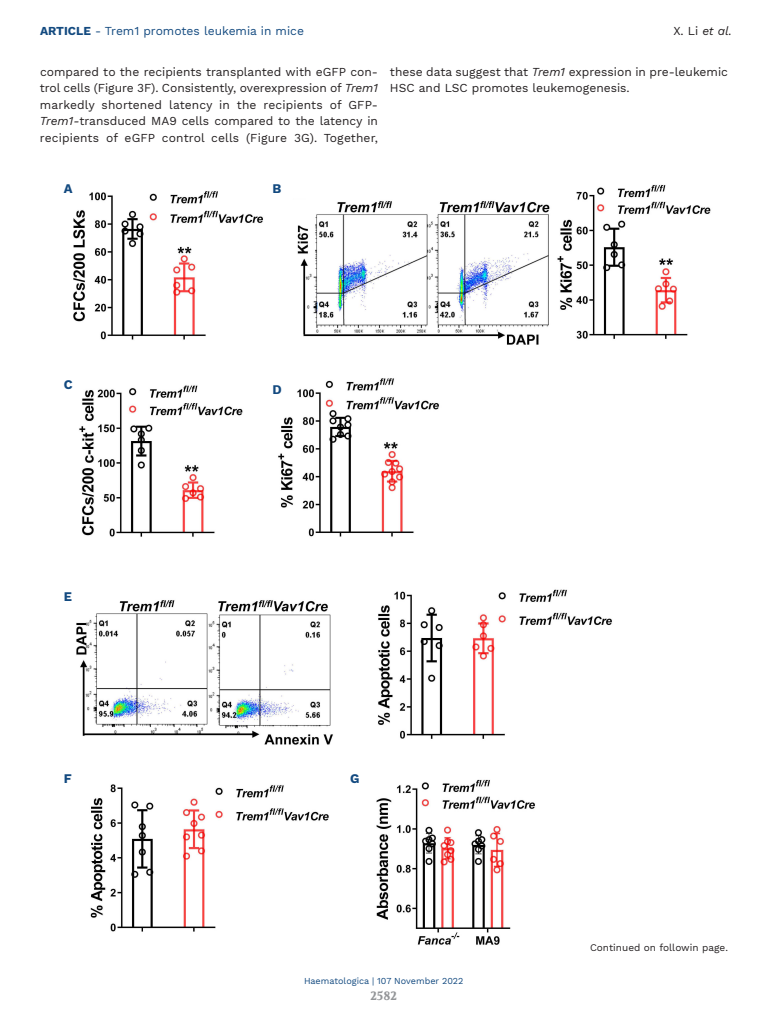
<style>
.page{position:relative;width:768px;height:1024px;background:#fff}
.page>*{position:absolute;margin:0;border:0;box-sizing:border-box;transform-origin:0 0}
.t1{font:700 13px "Work Sans";color:#134a80}
.t2{font:12px/16.5px "Work Sans";color:#231f20;text-align:justify}
.t3{font:12px "Work Sans";color:#134a80}
.t4{font:italic 12px "Work Sans";color:#231f20}
.t5{font:700 12px "Volkhov";color:#939598}
.t6{font:10px "Work Sans";color:#231f20}
.t7{font:9px "Work Sans";color:#134a80}
.s1{font-weight:700}
.s2{font-style:normal}
.s3{font-style:italic}
</style>
<div class="page">
<img style="left:73px;top:185px;width:638px;height:760px">
<p class="t3" style="left:40px;top:24px;width:265px"><span class="s1">ARTICLE</span> - Trem1 promotes leukemia in mice</p>
<p class="t4" style="left:673px;top:24px;width:60px"><span class="s2">X. Li</span> et al.</p>
<p class="t2" style="left:40px;top:63px;width:340px">compared to the recipients transplanted with eGFP con&shy;trol cells (Figure 3F). Consistently, overexpression of <span class="s3">Trem1 </span>markedly shortened latency in the recipients of GFP-<span class="s3">Trem1-</span>transduced MA9 cells compared to the latency in recipients of eGFP control cells (Figure 3G). Together,</p>
<p class="t2" style="left:390px;top:63px;width:340px">these data suggest that <span class="s3">Trem1</span> expression in pre-leukemic<br>HSC and LSC promotes leukemogenesis.</p>
<p class="t1" style="left:64px;top:181px;width:10px">A</p>
<p class="t1" style="left:272px;top:181px;width:10px">B</p>
<p class="t1" style="left:64px;top:377px;width:10px">C</p>
<p class="t1" style="left:64px;top:589px;width:10px">E</p>
<p class="t1" style="left:272px;top:382px;width:11px">D</p>
<p class="t1" style="left:64px;top:771px;width:9px">F</p>
<p class="t1" style="left:350px;top:771px;width:11px">G</p>
<p class="t7" style="left:304px;top:976px;width:161px">Haematologica | 107 November 2022</p>
<p class="t5" style="left:370px;top:988px;width:28px">2582</p>
<p class="t6" style="left:590px;top:942px;width:139px">Continued on followin page.</p>
</div>
